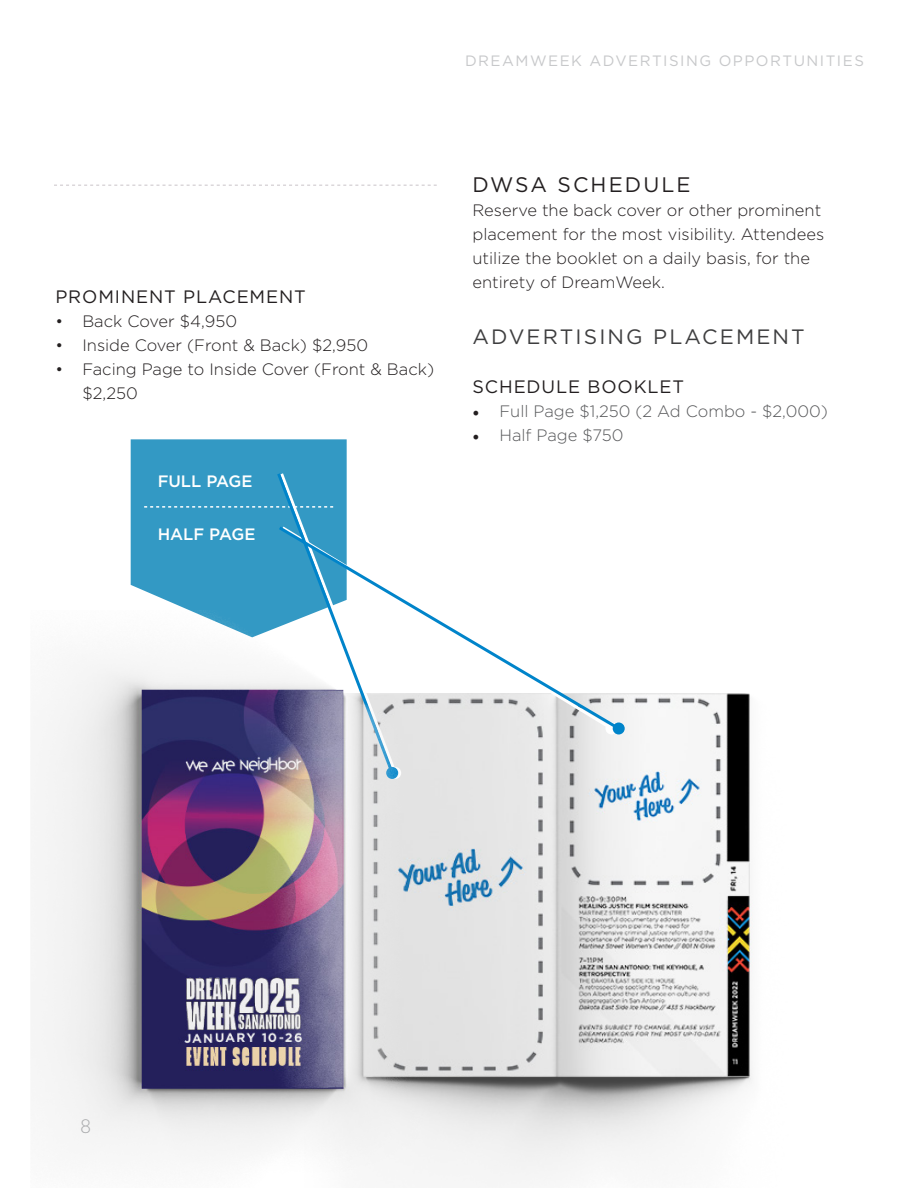
<style>
.page{position:relative;width:918px;height:1188px;background:#fff}
.page>*{position:absolute;margin:0;border:0;box-sizing:border-box;transform-origin:0 0}
.t1{font:21px "Gotham";letter-spacing:.1em;color:#231f20}
.t2{font:20.85px "Gotham";letter-spacing:.1em;color:#3e3e3f}
.t3{font:300 19.5px "Gotham Narrow";color:#8a8c8f}
.t4{font:18px "Gotham";letter-spacing:.05em;color:#231f20}
.t5{font:300 16.5px/24px "Gotham";color:#231f20}
.t6{font:300 16.5px "Gotham";color:#57585a}
.t7{font:500 16.5px "Gotham";color:#fff}
.t8{font:15px "Gotham";letter-spacing:.1em;color:#c7c8ca}
.s1{font-family:"Minion Pro";font-weight:400;font-size:18px;color:#231f20}
</style>
<div class="page">
<img style="left:425px;top:693px;width:328px;height:484px">
<svg style="left:54px;top:184px;width:383px;height:2px"></svg>
<div style="left:605px;top:722px;width:12px;height:12px;background:#fff;border-radius:50%"></div>
<div style="left:131px;top:439px;width:216px;height:171px;background:#3399c4"></div>
<svg style="left:276px;top:524px;width:347px;height:209px"></svg>
<div style="left:613px;top:722px;width:12px;height:12px;background:#0084ca;border-radius:50%"></div>
<img style="left:39px;top:610px;width:386px;height:551px">
<p class="t8" style="left:465px;top:51px;width:400px">DREAMWEEK ADVERTISING OPPORTUNITIES</p>
<p class="t4" style="left:55px;top:285px;width:252px">PROMINENT PLACEMENT</p>
<p class="t5" style="left:55px;top:308px;width:183px">• Back Cover $4,950</p>
<p class="t5" style="left:55px;top:332px;width:314px">• Inside Cover (Front &amp; Back) $2,950</p>
<p class="t5" style="left:82px;top:356px;width:353px;text-indent:-27px">• Facing Page to Inside Cover (Front &amp; Back) $2,250</p>
<p class="t7" style="left:158px;top:470px;width:96px">FULL PAGE</p>
<p class="t7" style="left:158px;top:523px;width:99px">HALF PAGE</p>
<p class="t1" style="left:472px;top:171px;width:220px">DWSA SCHEDULE</p>
<p class="t5" style="left:472px;top:198px;width:353px">Reserve the back cover or other prominent placement for the most visibility. Attendees utilize the booklet on a daily basis, for the entirety of DreamWeek.</p>
<p class="t2" style="left:472px;top:323px;width:334px">ADVERTISING PLACEMENT</p>
<p class="t4" style="left:472px;top:375px;width:213px">SCHEDULE BOOKLET</p>
<p class="t6" style="left:472px;top:401px;width:357px"><span class="s1">•</span> Full Page $1,250 (2 Ad Combo - $2,000)</p>
<p class="t6" style="left:472px;top:425px;width:153px"><span class="s1">•</span> Half Page $750</p>
<p class="t3" style="left:80px;top:1115px;width:12px">8</p>
</div>
